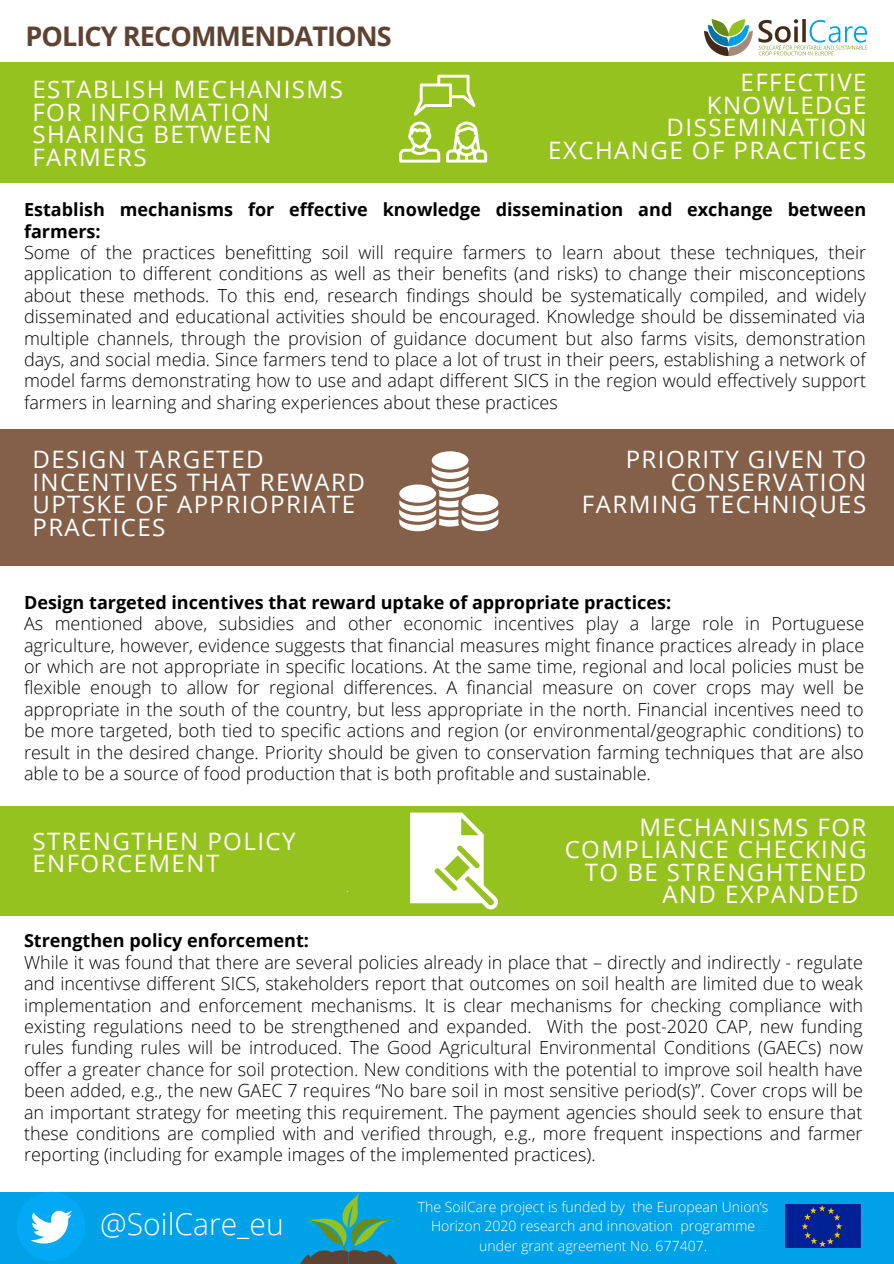
<style>
.page{position:relative;width:894px;height:1264px;background:#fff}
.page>*{position:absolute;margin:0;border:0;box-sizing:border-box;transform-origin:0 0}
.t1{font:300 30px "Open Sans";color:#fff}
.t2{font:700 27px "Open Sans";letter-spacing:-.035em;color:#5e4332}
.t3{font:24px/22.5px "Open Sans";letter-spacing:.06em;color:#fff}
.t4{font:300 18px/21.5px "Open Sans";color:#000;text-align:justify}
.t5{font:700 18px/21.5px "Open Sans";color:#000}
.t6{font:300 14.1px/19.6px "Open Sans";color:#fff;text-align:center}
.t7{font:8.1px "Open Sans";color:#fff}
</style>
<div class="page">
<div style="left:0;top:1191px;width:893px;height:72px;background:#00a2e7"></div>
<svg style="left:301px;top:1192px;width:96px;height:71px"></svg>
<img style="left:785px;top:1204px;width:75px;height:43px">
<svg style="left:17px;top:1191px;width:68px;height:69px"></svg>
<div style="left:0;top:62px;width:482px;height:121px;background:#96c21f"></div>
<div style="left:461px;top:62px;width:432px;height:121px;background:#96c21f"></div>
<div style="left:0;top:429px;width:536px;height:136px;background:#846049"></div>
<div style="left:513px;top:429px;width:380px;height:136px;background:#846049"></div>
<div style="left:0;top:806px;width:893px;height:109px;background:#96c21f"></div>
<img style="left:704px;top:20px;width:162px;height:36px">
<svg style="left:446px;top:122px;width:41px;height:41px"></svg>
<svg style="left:399px;top:122px;width:41px;height:41px"></svg>
<svg style="left:413px;top:75px;width:62px;height:41px"></svg>
<svg style="left:399px;top:451px;width:99px;height:80px"></svg>
<svg style="left:410px;top:812px;width:88px;height:97px"></svg>
<p class="t2" style="left:26px;top:17px;width:367px">POLICY RECOMMENDATIONS</p>
<p class="t3" style="left:32px;top:77px;width:312px">ESTABLISH MECHANISMS<br>FOR INFORMATION<br>SHARING BETWEEN</p>
<p class="t3" style="left:32px;top:145px;width:116px">FARMERS</p>
<p class="t3" style="left:740px;top:70px;width:127px">EFFECTIVE</p>
<p class="t3" style="left:666px;top:93px;width:201px;text-align:right">KNOWLEDGE<br>DISSEMINATION</p>
<p class="t3" style="left:548px;top:138px;width:319px">EXCHANGE OF PRACTICES</p>
<p class="t5" style="left:24px;top:198px;width:843px">Establish mechanisms for effective knowledge dissemination and exchange between farmers:</p>
<p class="t4" style="left:24px;top:241px;width:843px">Some of the practices benefitting soil will require farmers to learn about these techniques, their application to different conditions as well as their benefits (and risks) to change their misconceptions about these methods. To this end, research findings should be systematically compiled, and widely disseminated and educational activities should be encouraged. Knowledge should be disseminated via multiple channels, through the provision of guidance document but also farms visits, demonstration days, and social media. Since farmers tend to place a lot of trust in their peers, establishing a network of model farms demonstrating how to use and adapt different SICS in the region would effectively support farmers in learning and sharing experiences about these practices</p>
<p class="t3" style="left:32px;top:448px;width:334px">DESIGN TARGETED<br>INCENTIVES THAT REWARD<br>UPTSKE OF APPRIOPRIATE<br>PRACTICES</p>
<p class="t3" style="left:581px;top:448px;width:286px;text-align:right">PRIORITY GIVEN TO<br>CONSERVATION<br>FARMING TECHNIQUES</p>
<p class="t5" style="left:24px;top:591px;width:648px">Design targeted incentives that reward uptake of appropriate practices:</p>
<p class="t4" style="left:24px;top:612px;width:841px">As mentioned above, subsidies and other economic incentives play a large role in Portuguese agriculture, however, evidence suggests that financial measures might finance practices already in place or which are not appropriate in specific locations. At the same time, regional and local policies must be flexible enough to allow for regional differences. A financial measure on cover crops may well be appropriate in the south of the country, but less appropriate in the north. Financial incentives need to be more targeted, both tied to specific actions and region (or environmental/geographic conditions) to result in the desired change. Priority should be given to conservation farming techniques that are also able to be a source of food production that is both profitable and sustainable.</p>
<p class="t3" style="left:32px;top:829px;width:264px">STRENGTHEN POLICY<br>ENFORCEMENT</p>
<p class="t7" style="left:346px;top:883px;width:4px">.</p>
<p class="t3" style="left:639px;top:815px;width:228px">MECHANISMS FOR</p>
<p class="t3" style="left:564px;top:837px;width:303px">COMPLIANCE CHECKING</p>
<p class="t3" style="left:584px;top:860px;width:283px">TO BE STRENGHTENED</p>
<p class="t3" style="left:662px;top:882px;width:198px">AND EXPANDED</p>
<p class="t5" style="left:24px;top:929px;width:286px">Strengthen policy enforcement:</p>
<p class="t4" style="left:24px;top:951px;width:840px">While it was found that there are several policies already in place that – directly and indirectly - regulate and incentivse different SICS, stakeholders report that outcomes on soil health are limited due to weak implementation and enforcement mechanisms. It is clear mechanisms for checking compliance with existing regulations need to be strengthened and expanded. With the post-2020 CAP, new funding rules funding rules will be introduced. The Good Agricultural Environmental Conditions (GAECs) now offer a greater chance for soil protection. New conditions with the potential to improve soil health have been added, e.g., the new GAEC 7 requires “No bare soil in most sensitive period(s)”. Cover crops will be an important strategy for meeting this requirement. The payment agencies should seek to ensure that these conditions are complied with and verified through, e.g., more frequent inspections and farmer reporting (including for example images of the implemented practices).</p>
<p class="t7" style="left:385px;top:949px;width:4px">.</p>
<p class="t1" style="left:100px;top:1202px;width:185px">@SoilCare_eu</p>
<p class="t6" style="left:417px;top:1196px;width:352px">The SoilCare project is funded by the European Union’s<br>Horizon 2020 research and innovation programme under grant agreement No. 677407.</p>
</div>
